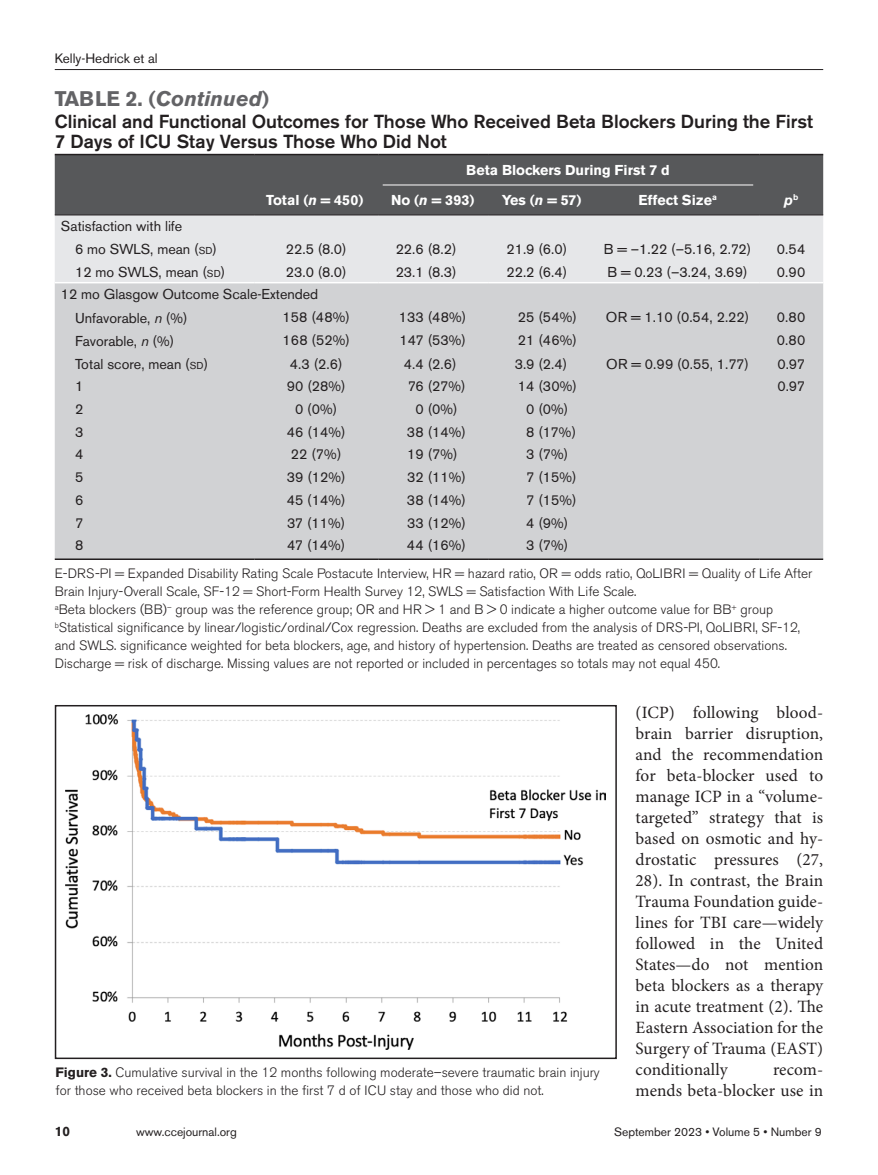
<style>
.page{position:relative;width:878px;height:1175px;background:#fff}
.page>*{position:absolute;margin:0;border:0;box-sizing:border-box;transform-origin:0 0}
.t1{font:700 21px "Akzidenz Grotesk BE";color:#636366}
.t2{font:500 18.75px/19.5px "Akzidenz Grotesk BE";color:#231f20}
.t3{font:17.25px/21px "Minion Pro";letter-spacing:.005em;color:#231f20;text-align:justify}
.t4{font:14.25px/22.6px "Akzidenz Grotesk BE";color:#231f20}
.t5{font:700 14.25px "Akzidenz Grotesk BE";color:#fff}
.t6{font:italic 700 14.25px "Akzidenz Grotesk BE";color:#fff}
.t7{font:300 13.5px/18px "Akzidenz Grotesk BE";color:#231f20}
.t8{font:13.5px "Akzidenz Grotesk BE";color:#231f20}
.t9{font:700 13.5px "Akzidenz Grotesk BE";color:#231f20}
.t10{font:12px "Akzidenz Grotesk BE";color:#231f20}
.s1{font-style:italic}
.s2{font-size:10.05px}
.s3{font-weight:700}
</style>
<div class="page">
<hr style="left:55px;top:69px;width:768px;height:1px;background:#231f20">
<img style="left:65px;top:714px;width:540px;height:335px">
<div style="left:55px;top:705px;width:562px;height:354px;border:2px solid #231f20"></div>
<div style="left:55px;top:155px;width:768px;height:59px;background:#57585a"></div>
<div style="left:55px;top:215px;width:768px;height:67px;background:#e6e7e9"></div>
<div style="left:55px;top:283px;width:768px;height:275px;background:#d1d2d4"></div>
<hr style="left:254px;top:154px;width:124px;height:1px;background:#231f20">
<hr style="left:378px;top:154px;width:111px;height:1px;background:#231f20">
<hr style="left:489px;top:154px;width:107px;height:1px;background:#231f20">
<hr style="left:596px;top:154px;width:163px;height:1px;background:#231f20">
<hr style="left:759px;top:154px;width:64px;height:1px;background:#231f20">
<hr style="left:55px;top:154px;width:199px;height:1px;background:#231f20">
<hr style="left:55px;top:214px;width:199px;height:1px;background:#231f20">
<hr style="left:254px;top:214px;width:124px;height:1px;background:#231f20">
<hr style="left:378px;top:214px;width:111px;height:1px;background:#231f20">
<hr style="left:489px;top:214px;width:107px;height:1px;background:#231f20">
<hr style="left:596px;top:214px;width:163px;height:1px;background:#231f20">
<hr style="left:759px;top:214px;width:64px;height:1px;background:#231f20">
<hr style="left:55px;top:558px;width:199px;height:2px;background:#231f20">
<hr style="left:254px;top:558px;width:124px;height:2px;background:#231f20">
<hr style="left:378px;top:558px;width:111px;height:2px;background:#231f20">
<hr style="left:489px;top:558px;width:107px;height:2px;background:#231f20">
<hr style="left:596px;top:558px;width:163px;height:2px;background:#231f20">
<hr style="left:759px;top:558px;width:64px;height:2px;background:#231f20">
<hr style="left:382px;top:185px;width:371px;height:1px;background:#fff">
<p class="t8" style="left:55px;top:50px;width:104px">Kelly-Hedrick et al</p>
<h1 class="t1" style="left:55px;top:86px;width:216px">TABLE 2. (<span class="s1">Continued</span>)</h1>
<h2 class="t2" style="left:55px;top:112px;width:759px">Clinical and Functional Outcomes for Those Who Received Beta Blockers During the First<br>7 Days of ICU Stay Versus Those Who Did Not</h2>
<p class="t5" style="left:466px;top:162px;width:205px">Beta Blockers During First 7 d</p>
<p class="t4" style="left:75px;top:215px;width:143px;text-indent:-14px">Satisfaction with life<br>6 mo SWLS, mean (<span class="s2">SD</span>)</p>
<p class="t5" style="left:266px;top:192px;width:99px">Total (<span class="s1">n</span> = 450)</p>
<p class="t5" style="left:391px;top:192px;width:85px">No (<span class="s1">n</span> = 393)</p>
<p class="t5" style="left:502px;top:192px;width:81px">Yes (<span class="s1">n</span> = 57)</p>
<p class="t5" style="left:638px;top:192px;width:80px">Effect Size<sup>a</sup></p>
<p class="t6" style="left:784px;top:192px;width:16px">p<sup>b</sup></p>
<p class="t4" style="left:286px;top:238px;width:62px">22.5 (8.0)</p>
<p class="t4" style="left:395px;top:238px;width:62px">22.6 (8.2)</p>
<p class="t4" style="left:506px;top:238px;width:62px">21.9 (6.0)</p>
<p class="t4" style="left:603px;top:238px;width:149px">B = –1.22 (–5.16, 2.72)</p>
<p class="t4" style="left:777px;top:238px;width:30px">0.54</p>
<p class="t4" style="left:75px;top:260px;width:152px">12 mo SWLS, mean (<span class="s2">SD</span>)</p>
<p class="t4" style="left:286px;top:260px;width:62px">23.0 (8.0)</p>
<p class="t4" style="left:395px;top:260px;width:62px">23.1 (8.3)</p>
<p class="t4" style="left:506px;top:260px;width:62px">22.2 (6.4)</p>
<p class="t4" style="left:607px;top:260px;width:142px">B = 0.23 (–3.24, 3.69)</p>
<p class="t4" style="left:777px;top:260px;width:30px">0.90</p>
<p class="t4" style="left:75px;top:283px;width:245px;line-height:23.2px;text-indent:-14px">12 mo Glasgow Outcome Scale-Extended<br>Unfavorable, <span class="s1">n</span> (%)</p>
<p class="t4" style="left:282px;top:306px;width:69px">158 (48%)</p>
<p class="t4" style="left:399px;top:306px;width:69px">133 (48%)</p>
<p class="t4" style="left:518px;top:306px;width:61px">25 (54%)</p>
<p class="t4" style="left:606px;top:306px;width:145px">OR = 1.10 (0.54, 2.22)</p>
<p class="t4" style="left:777px;top:306px;width:30px">0.80</p>
<p class="t4" style="left:75px;top:330px;width:101px">Favorable, <span class="s1">n</span> (%)</p>
<p class="t4" style="left:282px;top:329px;width:69px">168 (52%)</p>
<p class="t4" style="left:399px;top:329px;width:68px">147 (53%)</p>
<p class="t4" style="left:518px;top:329px;width:61px">21 (46%)</p>
<p class="t4" style="left:777px;top:329px;width:30px">0.80</p>
<p class="t4" style="left:75px;top:352px;width:135px">Total score, mean (<span class="s2">SD</span>)</p>
<p class="t4" style="left:290px;top:352px;width:54px">4.3 (2.6)</p>
<p class="t4" style="left:404px;top:352px;width:54px">4.4 (2.6)</p>
<p class="t4" style="left:514px;top:352px;width:54px">3.9 (2.4)</p>
<p class="t4" style="left:606px;top:352px;width:144px">OR = 0.99 (0.55, 1.77)</p>
<p class="t4" style="left:777px;top:352px;width:29px">0.97</p>
<p class="t4" style="left:75px;top:375px;width:10px">1</p>
<p class="t4" style="left:287px;top:375px;width:61px">90 (28%)</p>
<p class="t4" style="left:408px;top:375px;width:59px">76 (27%)</p>
<p class="t4" style="left:518px;top:375px;width:61px">14 (30%)</p>
<p class="t4" style="left:777px;top:375px;width:29px">0.97</p>
<p class="t4" style="left:75px;top:398px;width:10px">2</p>
<p class="t4" style="left:295px;top:398px;width:44px">0 (0%)</p>
<p class="t4" style="left:415px;top:398px;width:44px">0 (0%)</p>
<p class="t4" style="left:526px;top:398px;width:44px">0 (0%)</p>
<p class="t4" style="left:75px;top:420px;width:10px">3</p>
<p class="t4" style="left:287px;top:420px;width:61px">46 (14%)</p>
<p class="t4" style="left:407px;top:420px;width:61px">38 (14%)</p>
<p class="t4" style="left:526px;top:420px;width:51px">8 (17%)</p>
<p class="t4" style="left:75px;top:443px;width:10px">4</p>
<p class="t4" style="left:291px;top:443px;width:52px">22 (7%)</p>
<p class="t4" style="left:407px;top:443px;width:52px">19 (7%)</p>
<p class="t4" style="left:526px;top:443px;width:44px">3 (7%)</p>
<p class="t4" style="left:75px;top:466px;width:10px">5</p>
<p class="t4" style="left:287px;top:466px;width:61px">39 (12%)</p>
<p class="t4" style="left:407px;top:466px;width:60px">32 (11%)</p>
<p class="t4" style="left:526px;top:466px;width:52px">7 (15%)</p>
<p class="t4" style="left:75px;top:488px;width:10px">6</p>
<p class="t4" style="left:287px;top:488px;width:60px">45 (14%)</p>
<p class="t4" style="left:407px;top:488px;width:61px">38 (14%)</p>
<p class="t4" style="left:526px;top:488px;width:52px">7 (15%)</p>
<p class="t4" style="left:75px;top:511px;width:10px">7</p>
<p class="t4" style="left:287px;top:511px;width:60px">37 (11%)</p>
<p class="t4" style="left:407px;top:511px;width:60px">33 (12%)</p>
<p class="t4" style="left:526px;top:511px;width:44px">4 (9%)</p>
<p class="t4" style="left:75px;top:534px;width:10px">8</p>
<p class="t4" style="left:287px;top:534px;width:60px">47 (14%)</p>
<p class="t4" style="left:407px;top:534px;width:61px">44 (16%)</p>
<p class="t4" style="left:526px;top:534px;width:44px">3 (7%)</p>
<p class="t7" style="left:55px;top:564px;width:759px">E-DRS-PI = Expanded Disability Rating Scale Postacute Interview, HR = hazard ratio, OR = odds ratio, QoLIBRI = Quality of Life After Brain Injury-Overall Scale, SF-12 = Short-Form Health Survey 12, SWLS = Satisfaction With Life Scale.<br><sup>a</sup>Beta blockers (BB)<sup>–</sup> group was the reference group; OR and HR &gt; 1 and B &gt; 0 indicate a higher outcome value for BB<sup>+</sup> group <sup>b</sup>Statistical significance by linear/logistic/ordinal/Cox regression. Deaths are excluded from the analysis of DRS-PI, QoLIBRI, SF-12, and SWLS. significance weighted for beta blockers, age, and history of hypertension. Deaths are treated as censored observations.<br>Discharge = risk of discharge. Missing values are not reported or included in percentages so totals may not equal 450.</p>
<p class="t7" style="left:56px;top:1064px;width:546px"><span class="s3">Figure 3.</span> Cumulative survival in the 12 months following moderate–severe traumatic brain injury for those who received beta blockers in the first 7 d of ICU stay and those who did not.</p>
<p class="t3" style="left:635px;top:702px;width:189px">(ICP) following blood&shy;brain barrier disruption, and the recommendation for beta-blocker used to manage ICP in a “volume&shy;targeted” strategy that is based on osmotic and hy&shy;drostatic pressures (27, 28). In contrast, the Brain Trauma Foundation guide&shy;lines for TBI care—widely followed in the United States—do not mention beta blockers as a therapy in acute treatment (2). The Eastern Association for the Surgery of Trauma (EAST) conditionally</p>
<p class="t3" style="left:635px;top:1059px;width:189px;text-align:right">recom-<br>mends beta-blocker use in</p>
<p class="t9" style="left:55px;top:1123px;width:17px">10</p>
<p class="t10" style="left:136px;top:1125px;width:102px">www.ccejournal.org</p>
<p class="t10" style="left:614px;top:1125px;width:209px">September 2023 • Volume 5 • Number 9</p>
</div>
